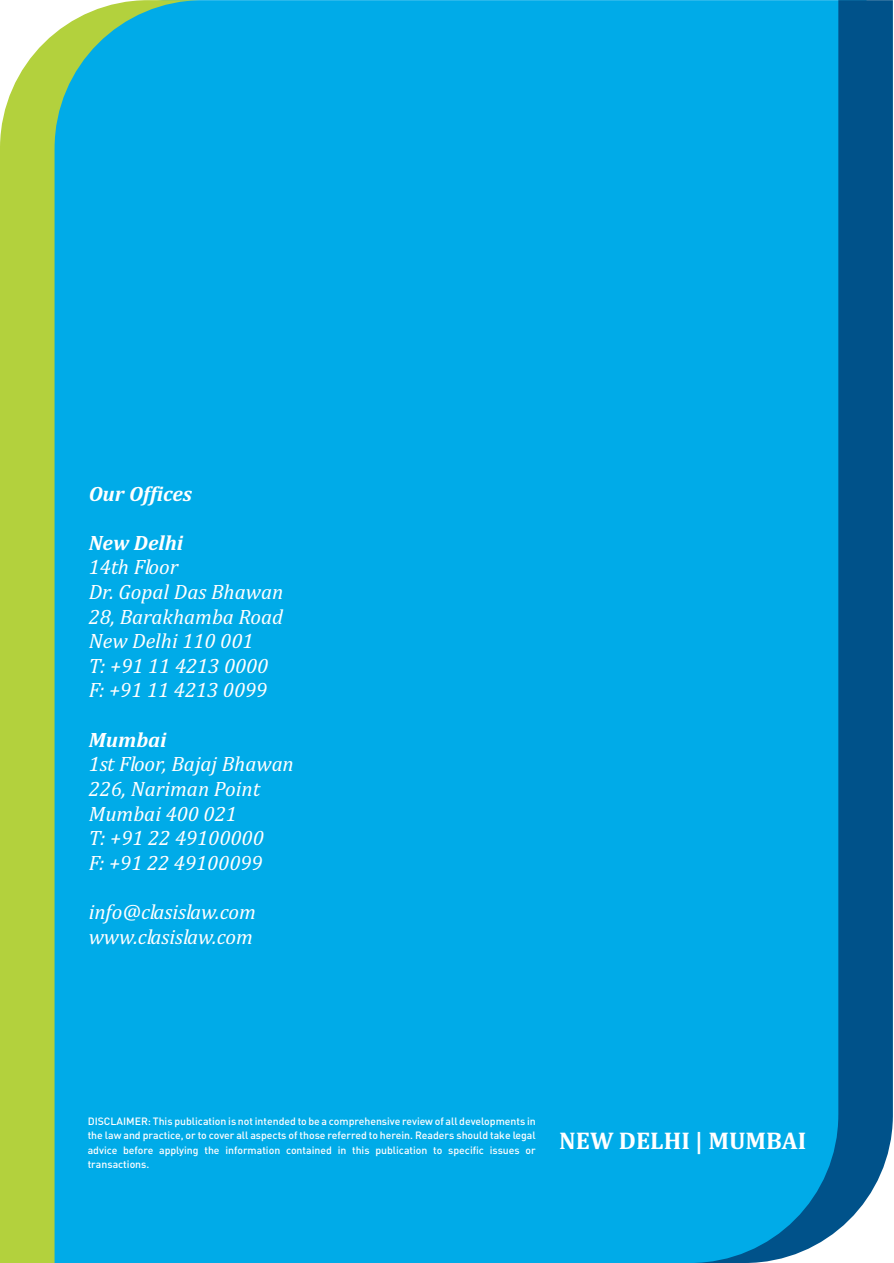
<style>
.page{position:relative;width:894px;height:1263px;background:#fff}
.page>*{position:absolute;margin:0;border:0;box-sizing:border-box;transform-origin:0 0}
.t1{font:700 24.45px "Cambria";color:#fff}
.t2{font:italic 21px/24.6px "Cambria";color:#fff}
.t3{font:italic 700 21px "Cambria";color:#fff}
.t4{font:500 10.5px/14.5px "DIN";color:#fff;text-align:justify}
</style>
<div class="page">
<div style="left:203px;top:0;width:487px;height:1263px;background:#00abe8"></div>
<svg style="left:0;top:0;width:203px;height:1263px;fill:#00abe8"></svg>
<svg style="left:690px;top:0;width:203px;height:1263px;fill:#00abe8"></svg>
<h2 class="t3" style="left:89px;top:484px;width:105px">Our Offices</h2>
<h2 class="t3" style="left:89px;top:533px;width:96px">New Delhi</h2>
<h2 class="t2" style="left:89px;top:556px;width:196px">14th Floor<br>Dr. Gopal Das Bhawan<br>28, Barakhamba Road<br>New Delhi 110 001<br>T: +91 11 4213 0000<br>F: +91 11 4213 0099</h2>
<h2 class="t3" style="left:89px;top:730px;width:79px">Mumbai</h2>
<h2 class="t2" style="left:89px;top:753px;width:207px">1st Floor, Bajaj Bhawan<br>226, Nariman Point<br>Mumbai 400 021<br>T: +91 22 49100000<br>F: +91 22 49100099</h2>
<h2 class="t2" style="left:89px;top:901px;width:169px">info@clasislaw.com www.clasislaw.com</h2>
<p class="t4" style="left:88px;top:1115px;width:450px">DISCLAIMER: This publication is not intended to be a comprehensive review of all developments in the law and practice, or to cover all aspects of those referred to herein. Readers should take legal advice before applying the information contained in this publication to specific issues or transactions.</p>
<h1 class="t1" style="left:559px;top:1130px;width:249px">NEW DELHI | MUMBAI</h1>
</div>
